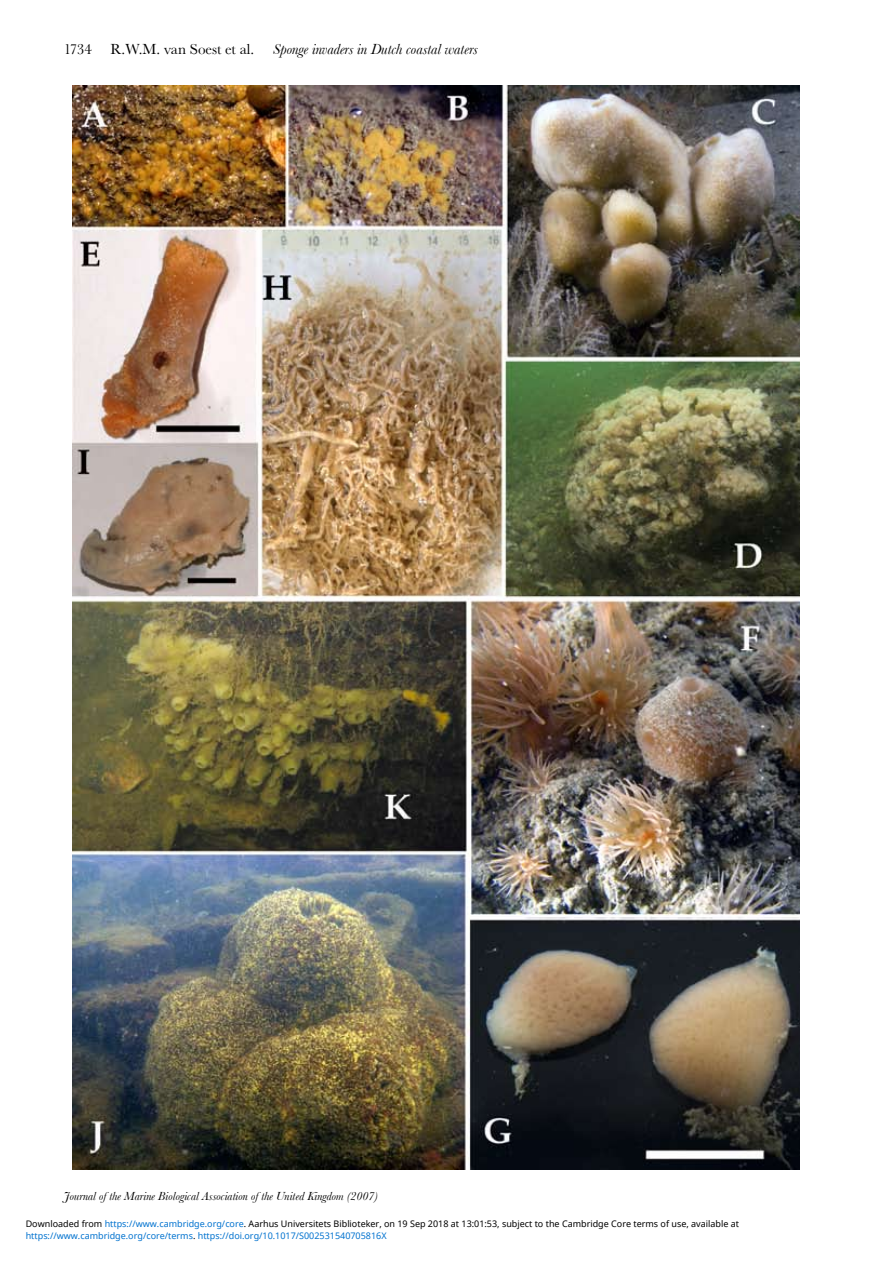
<style>
.page{position:relative;width:893px;height:1263px;background:#fff}
.page>*{position:absolute;margin:0;border:0;box-sizing:border-box;transform-origin:0 0}
.t1{font:italic 15px "Baskerville No 2 T";color:#000}
.t2{font:italic 12px "Baskerville No 2 T";color:#000}
.t3{font:9px "Noto Sans";color:#000}
.t4{font:9px "Noto Sans";color:#0172cf}
.s1{font-style:normal}
.s2{color:#000}
.s3{color:#0172cf}
</style>
<div class="page">
<img style="left:73px;top:85px;width:726px;height:1084px">
<h1 class="t1" style="left:64px;top:40px;width:415px"><span class="s1">1734 R.W.M. van Soest et al.</span> Sponge invaders in Dutch coastal waters</h1>
<h2 class="t2" style="left:64px;top:1189px;width:315px">Journal of the Marine Biological Association of the United Kingdom (2007)</h2>
<p class="t4" style="left:26px;top:1229px;width:362px">https://www.cambridge.org/core/terms<span class="s2">.</span> https://doi.org/10.1017/S002531540705816X</p>
<p class="t3" style="left:26px;top:1218px;width:715px">Downloaded from <span class="s3">https://www.cambridge.org/core</span>. Aarhus Universitets Biblioteker, on 19 Sep 2018 at 13:01:53, subject to the Cambridge Core terms of use, available at</p>
</div>
